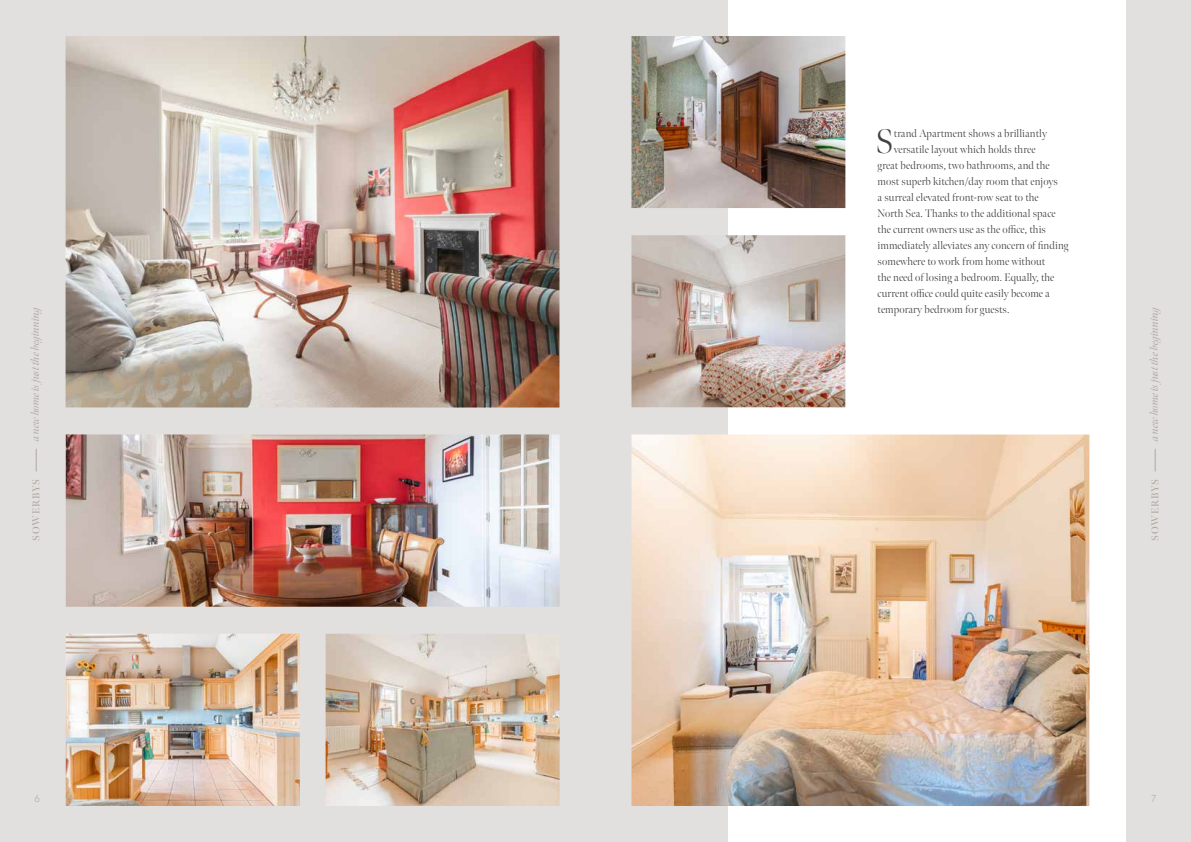
<style>
.page{position:relative;width:1191px;height:842px;background:#fff}
.page>*{position:absolute;margin:0;border:0;box-sizing:border-box;transform-origin:0 0}
.t1{font:300 34px "Meno Banner";color:#434141}
.t2{font:300 11px "Meno Banner";letter-spacing:.01em;color:#434141}
.t3{font:italic 11px "Meno Banner";letter-spacing:-.01em;color:#ada8a0}
.t4{font:600 10px "Meno Banner";letter-spacing:.08em;color:#ada8a0}
.t5{font:300 10px "Quasimoda";color:#ada8a0}
</style>
<div class="page">
<div style="left:0;top:0;width:595px;height:842px;background:#e2e0df"></div>
<div style="left:595px;top:0;width:596px;height:842px;background:#e2e0df"></div>
<svg style="left:36px;top:449px;width:1px;height:22px"></svg>
<svg style="left:1155px;top:449px;width:1px;height:22px"></svg>
<img style="left:66px;top:36px;width:493px;height:371px">
<div style="left:728px;top:0;width:397px;height:842px;background:#fff"></div>
<img style="left:631px;top:36px;width:214px;height:172px">
<img style="left:631px;top:434px;width:458px;height:372px">
<img style="left:66px;top:634px;width:234px;height:172px">
<img style="left:66px;top:434px;width:493px;height:173px">
<img style="left:326px;top:634px;width:233px;height:172px">
<img style="left:631px;top:235px;width:214px;height:172px">
<h1 class="t1" style="left:875px;top:121px;width:20px">S</h1>
<p class="t2" style="left:894px;top:126px;width:155px">trand Apartment shows a brilliantly</p>
<p class="t2" style="left:894px;top:142px;width:143px">versatile layout which holds three</p>
<p class="t2" style="left:877px;top:158px;width:173px">great bedrooms, two bathrooms, and the</p>
<p class="t2" style="left:877px;top:174px;width:182px">most superb kitchen/day room that enjoys</p>
<p class="t2" style="left:877px;top:190px;width:162px">a surreal elevated front-row seat to the</p>
<p class="t2" style="left:877px;top:206px;width:179px">North Sea. Thanks to the additional space</p>
<p class="t2" style="left:877px;top:222px;width:170px">the current owners use as the office, this</p>
<p class="t2" style="left:877px;top:238px;width:192px">immediately alleviates any concern of finding</p>
<p class="t2" style="left:877px;top:254px;width:169px">somewhere to work from home without</p>
<p class="t2" style="left:877px;top:270px;width:178px">the need of losing a bedroom. Equally, the</p>
<p class="t2" style="left:877px;top:286px;width:174px">current office could quite easily become a</p>
<p class="t2" style="left:877px;top:302px;width:133px">temporary bedroom for guests.</p>
<p class="t3" style="left:29px;top:441px;width:138px;rotate:-90deg">a new home is just the beginning</p>
<p class="t3" style="left:1147px;top:441px;width:138px;rotate:-90deg">a new home is just the beginning</p>
<p class="t4" style="left:30px;top:541px;width:63px;rotate:-90deg">SOWERBYS</p>
<p class="t4" style="left:1149px;top:541px;width:63px;rotate:-90deg">SOWERBYS</p>
<p class="t5" style="left:35px;top:791px;width:7px">6</p>
<p class="t5" style="left:1151px;top:791px;width:6px">7</p>
</div>
